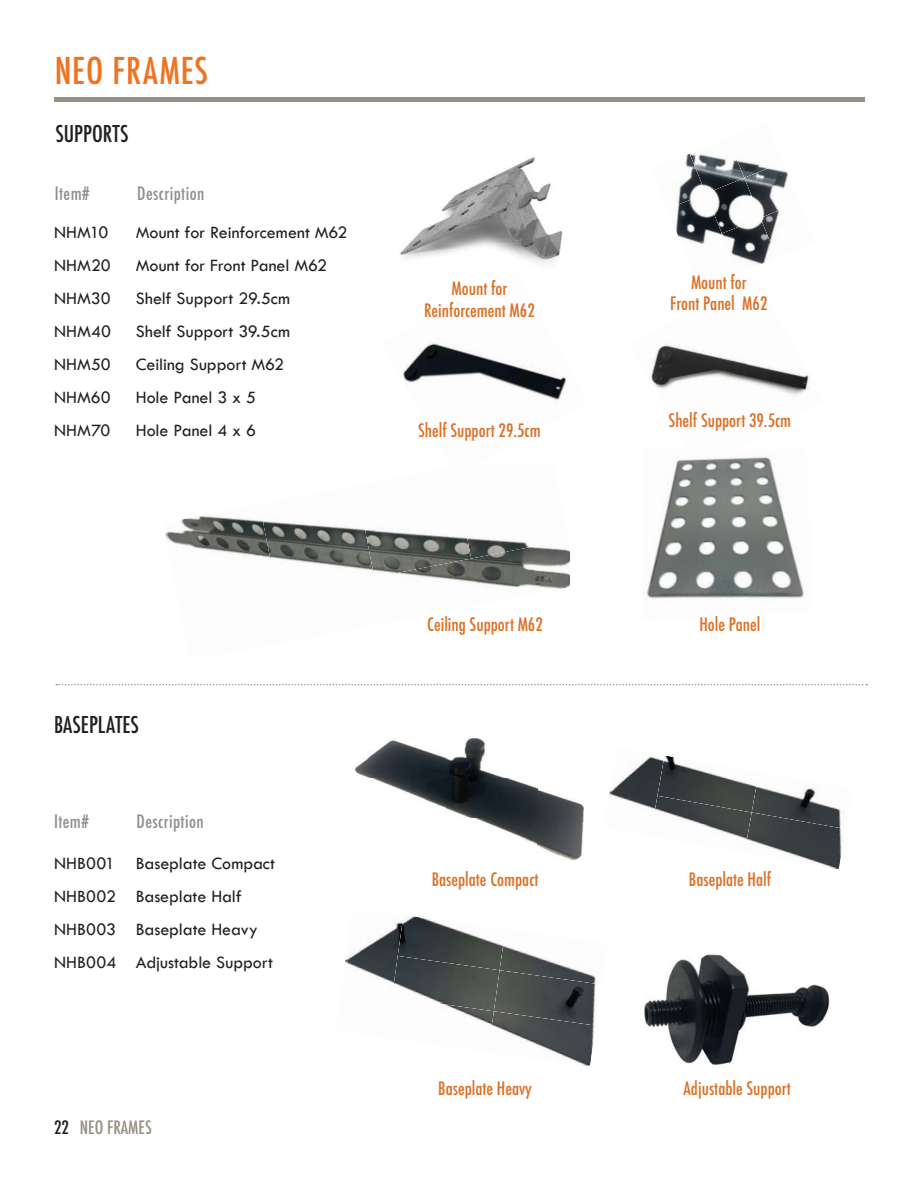
<style>
.page{position:relative;width:918px;height:1188px;background:#fff}
.page>*{position:absolute;margin:0;border:0;box-sizing:border-box;transform-origin:0 0}
.t1{font:500 condensed 36px "Futura";letter-spacing:.02em;color:#ee7422}
.t2{font:500 condensed 22.5px "Futura";color:#231f20}
.t3{font:18px/33px "Tw Cen";color:#231f20}
.t4{font:500 condensed 18px/21.6px "Futura";color:#db7026;text-align:center}
.t5{font:500 condensed 18px "Futura";letter-spacing:.025em;color:#919091}
.t6{font:500 condensed 18px "Futura";color:#979180}
.s1{color:#231f20}
</style>
<div class="page">
<div style="left:54px;top:97px;width:810px;height:5px;background:#979180"></div>
<img style="left:400px;top:157px;width:163px;height:107px">
<img style="left:678px;top:154px;width:12px;height:39px">
<img style="left:690px;top:152px;width:38px;height:41px">
<img style="left:728px;top:159px;width:17px;height:19px">
<img style="left:675px;top:193px;width:31px;height:46px">
<img style="left:706px;top:178px;width:38px;height:55px">
<img style="left:744px;top:162px;width:44px;height:42px">
<img style="left:683px;top:233px;width:39px;height:11px">
<img style="left:722px;top:218px;width:45px;height:46px">
<img style="left:760px;top:202px;width:28px;height:56px">
<img style="left:402px;top:342px;width:165px;height:58px">
<img style="left:651px;top:345px;width:158px;height:50px">
<img style="left:374px;top:530px;width:97px;height:10px">
<img style="left:278px;top:522px;width:96px;height:49px">
<img style="left:165px;top:515px;width:113px;height:44px">
<img style="left:374px;top:540px;width:196px;height:49px">
<img style="left:374px;top:577px;width:9px;height:12px">
<img style="left:646px;top:457px;width:158px;height:142px">
<img style="left:356px;top:738px;width:227px;height:121px">
<img style="left:759px;top:786px;width:82px;height:26px">
<img style="left:665px;top:755px;width:94px;height:57px">
<img style="left:609px;top:756px;width:56px;height:52px">
<img style="left:752px;top:812px;width:90px;height:57px">
<img style="left:650px;top:796px;width:102px;height:45px">
<img style="left:505px;top:946px;width:72px;height:24px">
<img style="left:404px;top:916px;width:101px;height:54px">
<img style="left:345px;top:921px;width:59px;height:62px">
<img style="left:500px;top:970px;width:96px;height:41px">
<img style="left:392px;top:956px;width:108px;height:55px">
<img style="left:494px;top:1011px;width:101px;height:55px">
<img style="left:392px;top:997px;width:102px;height:30px">
<img style="left:644px;top:954px;width:186px;height:112px">
<svg style="left:56px;top:684px;width:811px;height:1px"></svg>
<h1 class="t1" style="left:55px;top:49px;width:155px">NEO FRAMES</h1>
<p class="t2" style="left:55px;top:120px;width:75px">SUPPORTS</p>
<p class="t5" style="left:55px;top:182px;width:37px">Item#</p>
<p class="t5" style="left:137px;top:182px;width:69px">Description</p>
<p class="t3" style="left:54px;top:216px;width:59px">NHM10<br>NHM20<br>NHM30<br>NHM40<br>NHM50<br>NHM60<br>NHM70</p>
<p class="t3" style="left:136px;top:216px;width:213px">Mount for Reinforcement M62<br>Mount for Front Panel M62<br>Shelf Support 29.5cm<br>Shelf Support 39.5cm<br>Ceiling Support M62<br>Hole Panel 3 x 5<br>Hole Panel 4 x 6</p>
<p class="t2" style="left:54px;top:711px;width:87px">BASEPLATES</p>
<p class="t5" style="left:54px;top:810px;width:37px">Item#</p>
<p class="t5" style="left:137px;top:810px;width:69px">Description</p>
<p class="t3" style="left:54px;top:847px;width:64px;text-align:justify">NHB001<br>NHB002<br>NHB003<br>NHB004</p>
<p class="t3" style="left:136px;top:847px;width:141px">Baseplate Compact<br>Baseplate Half<br>Baseplate Heavy<br>Adjustable Support</p>
<p class="t6" style="left:54px;top:1116px;width:99px"><span class="s1">22</span> NEO FRAMES</p>
<p class="t4" style="left:424px;top:278px;width:112px">Mount for<br>Reinforcement M62</p>
<p class="t4" style="left:670px;top:271px;width:99px">Mount for<br>Front Panel M62</p>
<p class="t4" style="left:418px;top:419px;width:124px">Shelf Support 29.5cm</p>
<p class="t4" style="left:669px;top:410px;width:124px">Shelf Support 39.5cm</p>
<p class="t4" style="left:427px;top:613px;width:117px">Ceiling Support M62</p>
<p class="t4" style="left:700px;top:613px;width:62px">Hole Panel</p>
<p class="t4" style="left:432px;top:868px;width:108px">Baseplate Compact</p>
<p class="t4" style="left:689px;top:868px;width:84px">Baseplate Half</p>
<p class="t4" style="left:438px;top:1077px;width:95px">Baseplate Heavy</p>
<p class="t4" style="left:684px;top:1077px;width:109px">Adjustable Support</p>
</div>
